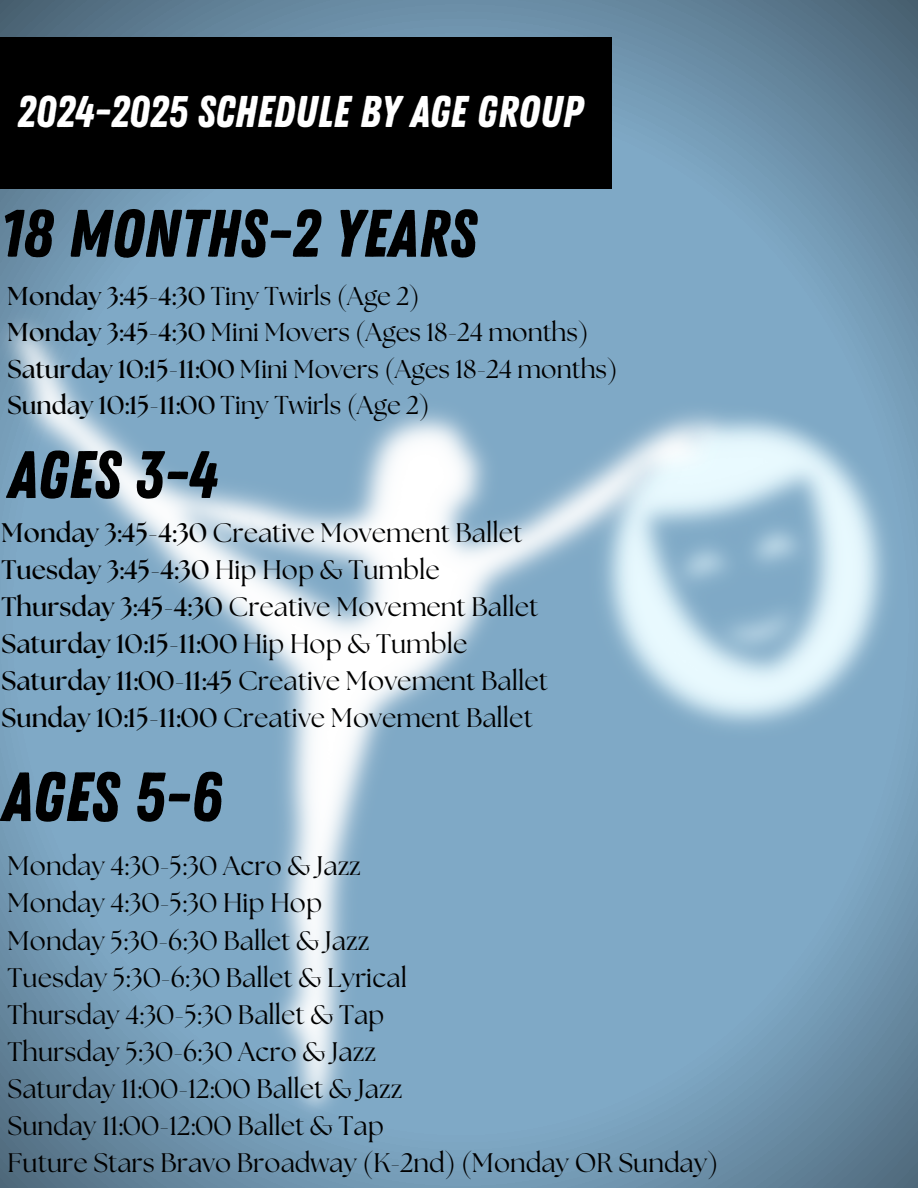
<style>
.page{position:relative;width:918px;height:1188px;background:#fff}
.page>*{position:absolute;margin:0;border:0;box-sizing:border-box;transform-origin:0 0}
.t1{font:69.45px "Zing Rust Base";color:#000}
.t2{font:66.9px "Zing Rust Base";color:#000}
.t3{font:44.4px "Zing Rust Base";color:#fff}
.t4{font:26.85px "The Seasons";color:#000}
.t5{font:700 26.85px "The Seasons";color:#000}
.t6{font:25.8px "The Seasons";color:#000}
.t7{font:700 25.8px "The Seasons";color:#000}
.s1{font-weight:700}
.s2{font-weight:400}
</style>
<div class="page">
<svg style="left:0;top:0;width:918px;height:165px;background:#65869d"></svg>
<img style="left:0;top:165px;width:918px;height:1023px">
<div style="left:0;top:37px;width:612px;height:152px;background:#000"></div>
<p class="t3" style="left:17px;top:86px;width:567px">2024-2025 SCHEDULE BY AGE GROUP</p>
<h1 class="t2" style="left:0;top:195px;width:478px">18 MONTHS-2 YEARS</h1>
<p class="t6" style="left:8px;top:284px;width:413px"><span class="s1">Monday 3:45-4:30</span> Tiny Twirls (Age 2)</p>
<p class="t6" style="left:8px;top:321px;width:582px"><span class="s1">Monday 3:45-4:30</span> Mini Movers (Ages 18-24 months)</p>
<p class="t6" style="left:8px;top:357px;width:611px"><span class="s1">Saturday 10:15-11:00</span> Mini Movers (Ages 18-24 months)</p>
<p class="t7" style="left:8px;top:393px;width:423px">Sunday 10:15-11:00 <span class="s2">Tiny Twirls (Age 2)</span></p>
<h2 class="t2" style="left:8px;top:436px;width:211px">AGES 3-4</h2>
<h1 class="t4" style="left:2px;top:520px;width:522px"><span class="s1">Monday 3:45-4:30</span> Creative Movement Ballet</h1>
<p class="t5" style="left:2px;top:557px;width:440px">Tuesday 3:45-4:30 <span class="s2">Hip Hop &amp; Tumble</span></p>
<p class="t4" style="left:2px;top:595px;width:538px"><span class="s1">Thursday 3:45-4:30</span> Creative Movement Ballet</p>
<p class="t5" style="left:2px;top:632px;width:467px">Saturday 10:15-11:00 <span class="s2">Hip Hop &amp; Tumble</span></p>
<p class="t4" style="left:2px;top:669px;width:548px"><span class="s1">Saturday 11:00-11:45</span> Creative Movement Ballet</p>
<p class="t4" style="left:2px;top:706px;width:533px"><span class="s1">Sunday 10:15-11:00</span> Creative Movement Ballet</p>
<p class="t1" style="left:2px;top:757px;width:222px">AGES 5-6</p>
<p class="t4" style="left:8px;top:854px;width:355px">Monday 4:30-5:30 Acro &amp; Jazz</p>
<h1 class="t4" style="left:8px;top:891px;width:316px">Monday 4:30-5:30 Hip Hop</h1>
<p class="t4" style="left:8px;top:928px;width:363px">Monday 5:30-6:30 Ballet &amp; Jazz</p>
<p class="t4" style="left:8px;top:965px;width:401px">Tuesday 5:30-6:30 Ballet &amp; Lyrical</p>
<p class="t4" style="left:8px;top:1002px;width:378px">Thursday 4:30-5:30 Ballet &amp; Tap</p>
<p class="t4" style="left:8px;top:1040px;width:370px">Thursday 5:30-6:30 Acro &amp; Jazz</p>
<p class="t4" style="left:8px;top:1077px;width:396px">Saturday 11:00-12:00 Ballet &amp; Jazz</p>
<p class="t4" style="left:8px;top:1114px;width:378px">Sunday 11:00-12:00 Ballet &amp; Tap</p>
<p class="t4" style="left:8px;top:1151px;width:712px">Future Stars Bravo Broadway (K-2nd) (Monday OR Sunday)</p>
</div>
